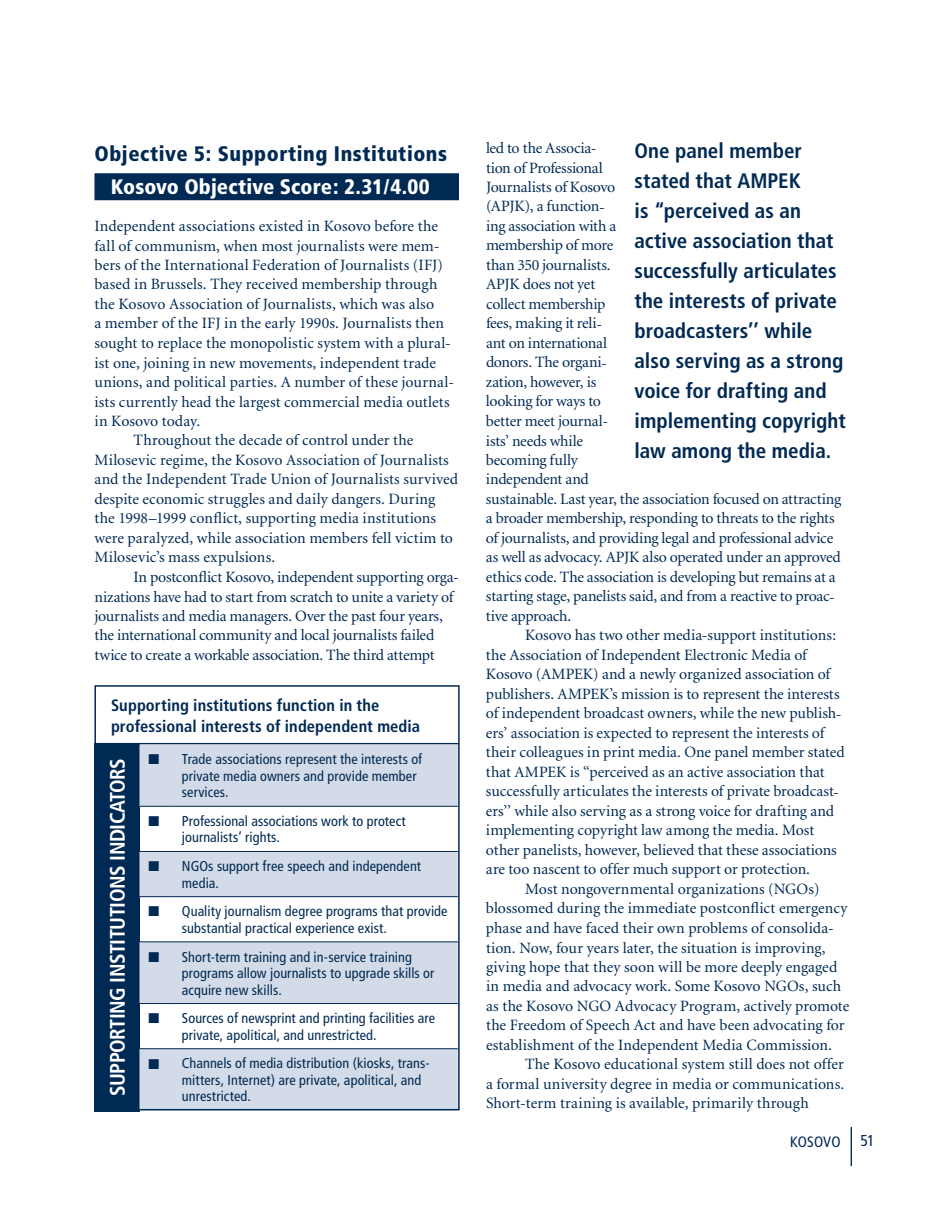
<style>
.page{position:relative;width:945px;height:1215px;background:#fff}
.page>*{position:absolute;margin:0;border:0;box-sizing:border-box;transform-origin:0 0}
.t1{font:700 condensed 21px/30px "Frutiger";color:#002953}
.t2{font:900 condensed 21px "Frutiger";letter-spacing:.025em;color:#002953}
.t3{font:700 condensed 21px "Frutiger";letter-spacing:-.02em;color:#fff}
.t4{font:900 condensed 21px "Frutiger";letter-spacing:.005em;color:#fff}
.t5{font:700 condensed 16.5px/21px "Frutiger";letter-spacing:.005em;color:#002953}
.t6{font:15.75px/19.5px "Minion";letter-spacing:-.005em;color:#002953}
.t7{font:condensed 15.75px "Frutiger";color:#002953}
.t8{font:condensed 15px "Frutiger";letter-spacing:.005em;color:#002953}
.t9{font:condensed 14.25px/16.5px "Frutiger";letter-spacing:.005em;color:#002953}
</style>
<div class="page">
<div style="left:94px;top:173px;width:365px;height:27px;background:#002953"></div>
<hr style="left:851px;top:1127px;width:1px;height:39px;background:#002953">
<div style="left:95px;top:743px;width:45px;height:369px;background:#002953"></div>
<hr style="left:96px;top:743px;width:363px;height:1px;background:#002953">
<svg style="left:140px;top:745px;width:317px;height:362px;fill:#d2dbe7"></svg>
<hr style="left:140px;top:806px;width:33px;height:1px;background:#002953">
<hr style="left:173px;top:806px;width:285px;height:1px;background:#002953">
<hr style="left:140px;top:851px;width:33px;height:1px;background:#002953">
<hr style="left:173px;top:851px;width:285px;height:1px;background:#002953">
<hr style="left:140px;top:896px;width:33px;height:1px;background:#002953">
<hr style="left:173px;top:896px;width:285px;height:1px;background:#002953">
<hr style="left:140px;top:941px;width:33px;height:1px;background:#002953">
<hr style="left:173px;top:941px;width:285px;height:1px;background:#002953">
<hr style="left:140px;top:1003px;width:33px;height:1px;background:#002953">
<hr style="left:173px;top:1003px;width:285px;height:1px;background:#002953">
<hr style="left:140px;top:1048px;width:33px;height:1px;background:#002953">
<hr style="left:173px;top:1048px;width:285px;height:1px;background:#002953">
<div style="left:95px;top:685px;width:365px;height:425px;border:2px solid #002953"></div>
<h1 class="t2" style="left:94px;top:141px;width:354px">Objective 5: Supporting Institutions</h1>
<h1 class="t4" style="left:111px;top:174px;width:320px">Kosovo Objective Score: 2.31/4.00</h1>
<p class="t6" style="left:94px;top:217px;width:345px">Independent associations existed in Kosovo before the</p>
<p class="t6" style="left:94px;top:236px;width:347px">fall of communism, when most journalists were mem-</p>
<p class="t6" style="left:95px;top:256px;width:350px">bers of the International Federation of Journalists (IFJ)</p>
<p class="t6" style="left:95px;top:275px;width:344px">based in Brussels. They received membership through</p>
<p class="t6" style="left:95px;top:295px;width:341px">the Kosovo Association of Journalists, which was also</p>
<p class="t6" style="left:95px;top:314px;width:351px">a member of the IFJ in the early 1990s. Journalists then</p>
<p class="t6" style="left:95px;top:334px;width:358px">sought to replace the monopolistic system with a plural-</p>
<p class="t6" style="left:94px;top:353px;width:343px">ist one, joining in new movements, independent trade</p>
<p class="t6" style="left:94px;top:373px;width:361px">unions, and political parties. A number of these journal-</p>
<p class="t6" style="left:95px;top:392px;width:357px">ists currently head the largest commercial media outlets</p>
<p class="t6" style="left:95px;top:412px;width:107px">in Kosovo today.</p>
<p class="t6" style="left:134px;top:431px;width:282px">Throughout the decade of control under the</p>
<p class="t6" style="left:95px;top:451px;width:356px">Milosevic regime, the Kosovo Association of Journalists</p>
<p class="t6" style="left:95px;top:470px;width:365px">and the Independent Trade Union of Journalists survived</p>
<p class="t6" style="left:95px;top:490px;width:342px">despite economic struggles and daily dangers. During</p>
<p class="t6" style="left:95px;top:509px;width:343px">the 1998–1999 conflict, supporting media institutions</p>
<p class="t6" style="left:95px;top:529px;width:360px">were paralyzed, while association members fell victim to</p>
<p class="t6" style="left:95px;top:548px;width:182px">Milosevic’s mass expulsions.</p>
<p class="t6" style="left:134px;top:568px;width:327px">In postconflict Kosovo, independent supporting orga-</p>
<p class="t6" style="left:95px;top:587px;width:360px">nizations have had to start from scratch to unite a variety of</p>
<p class="t6" style="left:95px;top:607px;width:350px">journalists and media managers. Over the past four years,</p>
<p class="t6" style="left:95px;top:626px;width:341px">the international community and local journalists failed</p>
<p class="t6" style="left:95px;top:646px;width:342px">twice to create a workable association. The third attempt</p>
<p class="t5" style="left:111px;top:695px;width:311px">Supporting institutions function in the professional interests of independent media</p>
<h1 class="t3" style="left:105px;top:1096px;width:339px;rotate:-90deg">SUPPORTING INSTITUTIONS INDICATORS</h1>
<p class="t9" style="left:182px;top:751px;width:242px;text-indent:-33px">■ Trade associations represent the interests of private media owners and provide member services.</p>
<p class="t9" style="left:182px;top:813px;width:225px;text-indent:-33px">■ Professional associations work to protect journalists’ rights.</p>
<p class="t9" style="left:182px;top:858px;width:241px;text-indent:-33px">■ NGOs support free speech and independent media.</p>
<p class="t9" style="left:182px;top:903px;width:267px;text-indent:-33px">■ Quality journalism degree programs that provide substantial practical experience exist.</p>
<p class="t9" style="left:182px;top:948px;width:254px;text-indent:-33px">■ Short-term training and in-service training programs allow journalists to upgrade skills or acquire new skills.</p>
<p class="t9" style="left:182px;top:1010px;width:255px;text-indent:-33px">■ Sources of newsprint and printing facilities are private, apolitical, and unrestricted.</p>
<p class="t9" style="left:182px;top:1055px;width:249px;text-indent:-33px">■ Channels of media distribution (kiosks, trans&shy;mitters, Internet) are private, apolitical, and unrestricted.</p>
<p class="t6" style="left:486px;top:139px;width:357px">led to the Associa-<br>tion of Professional<br>Journalists of Kosovo<br>(APJK), a function-<br>ing association with a<br>membership of more<br>than 350 journalists.<br>APJK does not yet<br>collect membership<br>fees, making it reli-<br>ant on international<br>donors. The organi-<br>zation, however, is<br>looking for ways to<br>better meet journal-<br>ists’ needs while<br>becoming fully<br>independent and<br>sustainable. Last year, the association focused on attracting a broader membership, responding to threats to the rights of journalists, and providing legal and professional advice as well as advocacy. APJK also operated under an approved ethics code. The association is developing but remains at a starting stage, panelists said, and from a reactive to proac&shy;tive approach.</p>
<p class="t6" style="left:525px;top:626px;width:313px">Kosovo has two other media-support institutions:</p>
<p class="t6" style="left:486px;top:646px;width:322px">the Association of Independent Electronic Media of</p>
<p class="t6" style="left:486px;top:665px;width:346px">Kosovo (AMPEK) and a newly organized association of</p>
<p class="t6" style="left:486px;top:685px;width:355px">publishers. AMPEK’s mission is to represent the interests</p>
<p class="t6" style="left:486px;top:704px;width:357px">of independent broadcast owners, while the new publish-</p>
<p class="t6" style="left:486px;top:724px;width:340px">ers’ association is expected to represent the interests of</p>
<p class="t6" style="left:486px;top:743px;width:360px">their colleagues in print media. One panel member stated</p>
<p class="t6" style="left:486px;top:763px;width:340px">that AMPEK is “perceived as an active association that</p>
<p class="t6" style="left:486px;top:782px;width:355px">successfully articulates the interests of private broadcast-</p>
<p class="t6" style="left:486px;top:802px;width:350px">ers’’ while also serving as a strong voice for drafting and</p>
<p class="t6" style="left:486px;top:821px;width:330px">implementing copyright law among the media. Most</p>
<p class="t6" style="left:486px;top:841px;width:352px">other panelists, however, believed that these associations</p>
<p class="t6" style="left:486px;top:860px;width:326px">are too nascent to offer much support or protection.</p>
<p class="t6" style="left:525px;top:880px;width:296px">Most nongovernmental organizations (NGOs)</p>
<p class="t6" style="left:486px;top:899px;width:363px">blossomed during the immediate postconflict emergency</p>
<p class="t6" style="left:486px;top:919px;width:350px">phase and have faced their own problems of consolida-</p>
<p class="t6" style="left:486px;top:938px;width:341px">tion. Now, four years later, the situation is improving,</p>
<p class="t6" style="left:486px;top:958px;width:353px">giving hope that they soon will be more deeply engaged</p>
<p class="t6" style="left:486px;top:977px;width:357px">in media and advocacy work. Some Kosovo NGOs, such</p>
<p class="t6" style="left:486px;top:997px;width:365px">as the Kosovo NGO Advocacy Program, actively promote</p>
<p class="t6" style="left:486px;top:1016px;width:360px">the Freedom of Speech Act and have been advocating for</p>
<p class="t6" style="left:486px;top:1036px;width:347px">establishment of the Independent Media Commission.</p>
<p class="t6" style="left:525px;top:1055px;width:320px">The Kosovo educational system still does not offer</p>
<p class="t6" style="left:486px;top:1075px;width:360px">a formal university degree in media or communications.</p>
<p class="t6" style="left:486px;top:1094px;width:324px">Short-term training is available, primarily through</p>
<p class="t8" style="left:790px;top:1133px;width:52px">KOSOVO</p>
<p class="t7" style="left:860px;top:1131px;width:16px">51</p>
<p class="t1" style="left:635px;top:136px;width:213px">One panel member stated that AMPEK<br>is “perceived as an active association that successfully articulates the interests of private broadcasters’’ while also serving as a strong voice for drafting and implementing copyright law among the media.</p>
</div>
